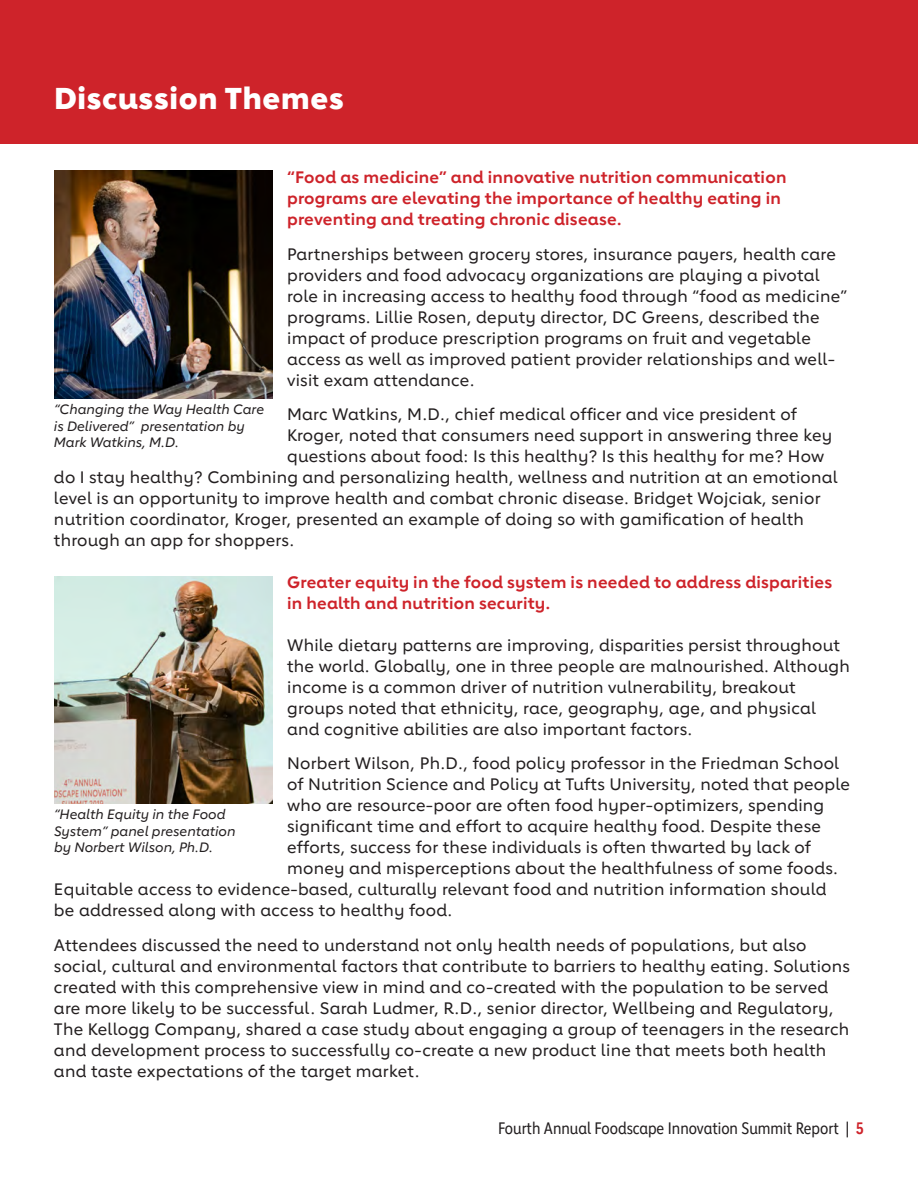
<style>
.page{position:relative;width:918px;height:1188px;background:#fff}
.page>*{position:absolute;margin:0;border:0;box-sizing:border-box;transform-origin:0 0}
.Report_Section_Title{font:800 30px "Lub Dub";letter-spacing:.025em;color:#fff}
.Body_Copy{font:500 16.5px/21px "Lub Dub";letter-spacing:.015em;color:#231f20}
.Body_Copy-2{font:700 16.5px/21px "Lub Dub";letter-spacing:.015em;color:#ce232a}
.t1{font:16.5px "Lub Dub Condensed";color:#231f20}
.t2{font:italic 500 13.5px/16.5px "Lub Dub";color:#231f20}
.s1{font-weight:700;color:#ce232a}
</style>
<div class="page">
<div style="left:0;top:0;width:918px;height:144px;background:#ce232a"></div>
<img style="left:54px;top:171px;width:218px;height:228px">
<img style="left:54px;top:576px;width:218px;height:228px">
<h2 class="Report_Section_Title" style="left:54px;top:80px;width:291px">Discussion Themes</h2>
<p class="Body_Copy-2" style="left:287px;top:166px;width:501px">“Food as medicine” and innovative nutrition communication programs are elevating the importance of healthy eating in preventing and treating chronic disease.</p>
<p class="Body_Copy" style="left:287px;top:243px;width:562px">Partnerships between grocery stores, insurance payers, health care providers and food advocacy organizations are playing a pivotal role in increasing access to healthy food through “food as medicine” programs. Lillie Rosen, deputy director, DC Greens, described the impact of produce prescription programs on fruit and vegetable access as well as improved patient provider relationships and well&shy;visit exam attendance.</p>
<p class="Body_Copy" style="left:287px;top:404px;width:511px">Marc Watkins, M.D., chief medical officer and vice president of</p>
<p class="Body_Copy" style="left:287px;top:425px;width:547px">Kroger, noted that consumers need support in answering three key</p>
<p class="Body_Copy" style="left:287px;top:446px;width:539px">questions about food: Is this healthy? Is this healthy for me? How</p>
<p class="Body_Copy" style="left:54px;top:467px;width:785px">do I stay healthy? Combining and personalizing health, wellness and nutrition at an emotional</p>
<p class="Body_Copy" style="left:54px;top:488px;width:768px">level is an opportunity to improve health and combat chronic disease. Bridget Wojciak, senior</p>
<p class="Body_Copy" style="left:54px;top:509px;width:751px">nutrition coordinator, Kroger, presented an example of doing so with gamification of health</p>
<p class="Body_Copy" style="left:54px;top:530px;width:242px">through an app for shoppers.</p>
<p class="t2" style="left:54px;top:401px;width:212px">“Changing the Way Health Care is Delivered” presentation by<br>Mark Watkins, M.D.</p>
<p class="Body_Copy-2" style="left:287px;top:572px;width:547px">Greater equity in the food system is needed to address disparities in health and nutrition security.</p>
<p class="Body_Copy" style="left:287px;top:634px;width:564px">While dietary patterns are improving, disparities persist throughout the world. Globally, one in three people are malnourished. Although income is a common driver of nutrition vulnerability, breakout groups noted that ethnicity, race, geography, age, and physical and cognitive abilities are also important factors.</p>
<p class="Body_Copy" style="left:287px;top:753px;width:554px">Norbert Wilson, Ph.D., food policy professor in the Friedman School</p>
<p class="Body_Copy" style="left:287px;top:774px;width:564px">of Nutrition Science and Policy at Tufts University, noted that people</p>
<p class="Body_Copy" style="left:287px;top:795px;width:539px">who are resource-poor are often food hyper-optimizers, spending</p>
<p class="Body_Copy" style="left:287px;top:816px;width:535px">significant time and effort to acquire healthy food. Despite these</p>
<p class="Body_Copy" style="left:287px;top:837px;width:525px">efforts, success for these individuals is often thwarted by lack of</p>
<p class="Body_Copy" style="left:287px;top:858px;width:552px">money and misperceptions about the healthfulness of some foods.</p>
<p class="Body_Copy" style="left:54px;top:879px;width:774px">Equitable access to evidence-based, culturally relevant food and nutrition information should</p>
<p class="Body_Copy" style="left:54px;top:900px;width:400px">be addressed along with access to healthy food.</p>
<p class="Body_Copy" style="left:54px;top:934px;width:797px">Attendees discussed the need to understand not only health needs of populations, but also social, cultural and environmental factors that contribute to barriers to healthy eating. Solutions created with this comprehensive view in mind and co-created with the population to be served are more likely to be successful. Sarah Ludmer, R.D., senior director, Wellbeing and Regulatory, The Kellogg Company, shared a case study about engaging a group of teenagers in the research and development process to successfully co-create a new product line that meets both health and taste expectations of the target market.</p>
<p class="t2" style="left:54px;top:806px;width:183px">“Health Equity in the Food<br>System” panel presentation by Norbert Wilson, Ph.D.</p>
<p class="t1" style="left:498px;top:1119px;width:367px">Fourth Annual Foodscape Innovation Summit Report | <span class="s1">5</span></p>
</div>
